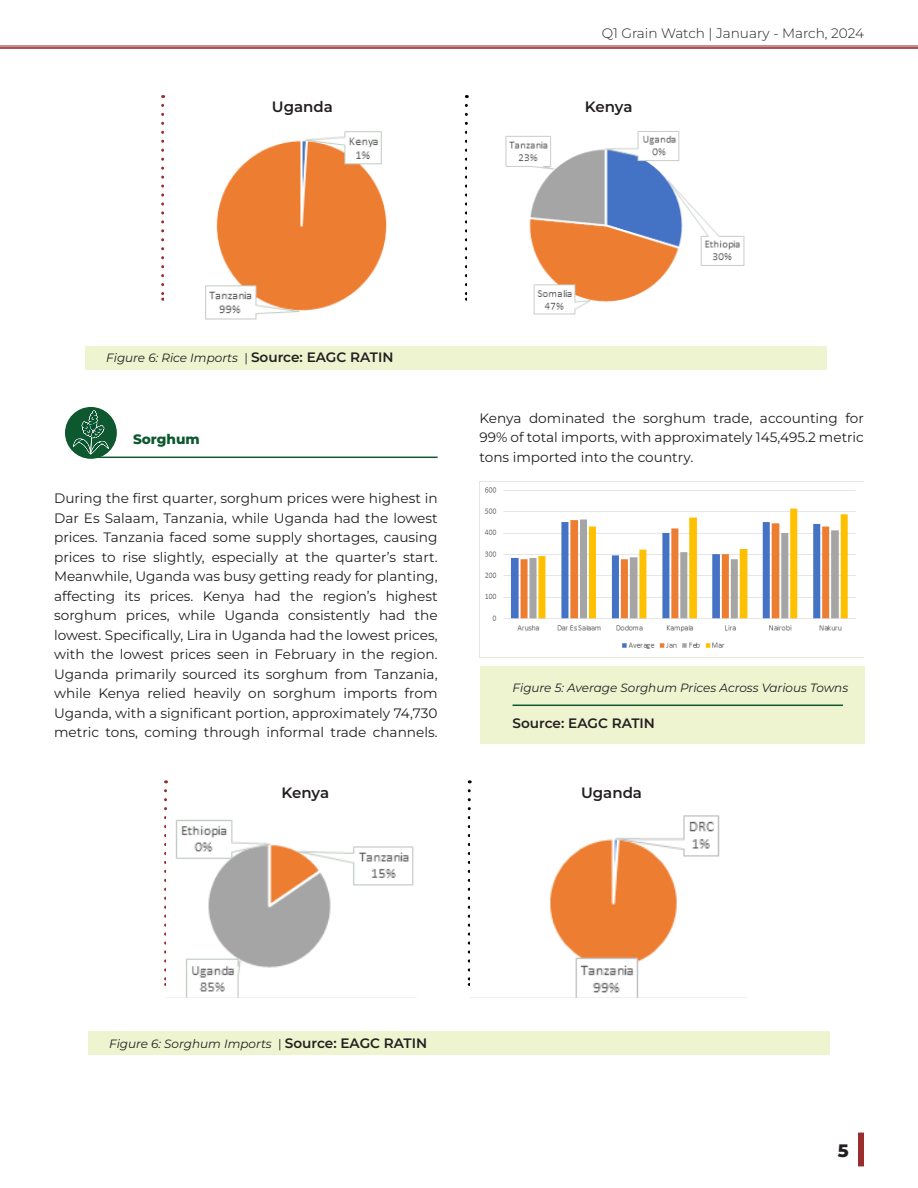
<style>
.page{position:relative;width:918px;height:1188px;background:#fff}
.page>*{position:absolute;margin:0;border:0;box-sizing:border-box;transform-origin:0 0}
.t1{font:800 18px "Montserrat";color:#231f20}
.t2{font:600 15px "Montserrat";color:#231f20}
.t3{font:13.65px/19.5px "Montserrat";color:#231f20;text-align:justify}
.t4{font:300 13.65px "Montserrat";color:#231f20}
.t5{font:600 13.65px "Montserrat";color:#231f20}
.t6{font:800 13.65px "Montserrat";color:#0d582e}
.t7{font:italic 12px "Montserrat";color:#231f20}
.s1{font-style:normal}
.s2{font-weight:600;font-style:normal;font-size:13.65px}
</style>
<div class="page">
<hr style="left:0;top:46px;width:918px;height:1px;background:#901c22">
<hr style="left:0;top:47px;width:918px;height:2px;background:#901c22">
<div style="left:858px;top:1133px;width:6px;height:33px;background:#9a2d2f"></div>
<div style="left:480px;top:666px;width:385px;height:78px;background:#eef4d0"></div>
<hr style="left:513px;top:705px;width:330px;height:1px;background:#0d582e">
<hr style="left:86px;top:457px;width:352px;height:1px;background:#0d582e">
<div style="left:65px;top:407px;width:52px;height:52px;background:#0d582e;border-radius:50%"></div>
<svg style="left:73px;top:410px;width:36px;height:44px"></svg>
<div style="left:86px;top:346px;width:741px;height:24px;background:#eef4d0"></div>
<svg style="left:161px;top:105px;width:3px;height:196px"></svg>
<svg style="left:465px;top:105px;width:3px;height:196px"></svg>
<img style="left:205px;top:131px;width:182px;height:189px">
<img style="left:505px;top:131px;width:240px;height:184px">
<img style="left:484px;top:487px;width:372px;height:162px">
<div style="left:88px;top:1031px;width:742px;height:24px;background:#eef4d0"></div>
<svg style="left:164px;top:791px;width:3px;height:195px"></svg>
<svg style="left:468px;top:791px;width:3px;height:195px"></svg>
<img style="left:166px;top:813px;width:248px;height:184px">
<img style="left:550px;top:815px;width:170px;height:182px">
<p class="t4" style="left:602px;top:24px;width:264px">Q1 Grain Watch | January - March, 2024</p>
<p class="t2" style="left:272px;top:96px;width:63px">Uganda</p>
<p class="t2" style="left:585px;top:96px;width:49px">Kenya</p>
<p class="t7" style="left:106px;top:350px;width:289px">Figure 6: Rice Imports <span class="s1">|</span> <span class="s2">Source: EAGC RATIN</span></p>
<p class="t6" style="left:133px;top:429px;width:68px">Sorghum</p>
<p class="t3" style="left:54px;top:488px;width:385px">During the first quarter, sorghum prices were highest in Dar Es Salaam, Tanzania, while Uganda had the lowest prices. Tanzania faced some supply shortages, causing prices to rise slightly, especially at the quarter’s start.<br>Meanwhile, Uganda was busy getting ready for planting, affecting its prices. Kenya had the region’s highest sorghum prices, while Uganda consistently had the lowest. Specifically, Lira in Uganda had the lowest prices, with the lowest prices seen in February in the region.<br>Uganda primarily sourced its sorghum from Tanzania, while Kenya relied heavily on sorghum imports from Uganda, with a significant portion, approximately 74,730 metric tons, coming through informal trade channels.</p>
<p class="t3" style="left:480px;top:407px;width:386px">Kenya dominated the sorghum trade, accounting for 99% of total imports, with approximately 145,495.2 metric tons imported into the country.</p>
<p class="t7" style="left:513px;top:680px;width:337px">Figure 5: Average Sorghum Prices Across Various Towns</p>
<p class="t5" style="left:513px;top:713px;width:144px">Source: EAGC RATIN</p>
<p class="t2" style="left:282px;top:782px;width:49px">Kenya</p>
<p class="t2" style="left:581px;top:782px;width:63px">Uganda</p>
<p class="t7" style="left:109px;top:1035px;width:320px">Figure 6: Sorghum Imports <span class="s1">|</span> <span class="s2">Source: EAGC RATIN</span></p>
<h1 class="t1" style="left:838px;top:1137px;width:12px">5</h1>
</div>
